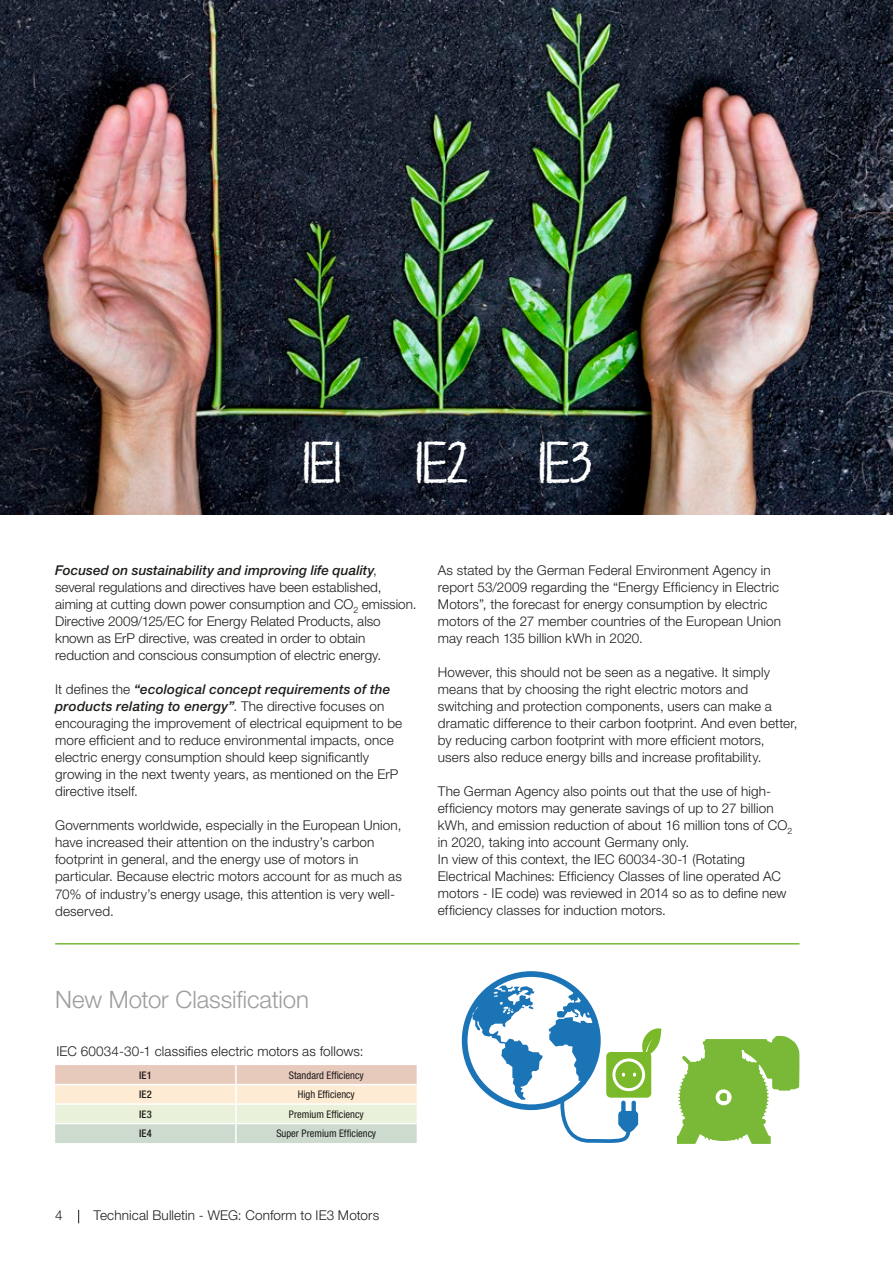
<style>
.page{position:relative;width:893px;height:1263px;background:#fff}
.page>*{position:absolute;margin:0;border:0;box-sizing:border-box;transform-origin:0 0}
.t1{font:42.75px "KG Ten Thousand Reasons";letter-spacing:-.005em;color:#fff}
.t2{font:300 24px "Helvetica Neue LT Pro";letter-spacing:-.005em;color:#9d9d9d}
.t3{font:300 13.5px/17px "Helvetica Neue LT Pro";letter-spacing:.01em;color:#1d1d1b}
.t4{font:condensed 10.5px "Helvetica Neue LT Pro";color:#1d1d1b}
.t5{font:500 condensed 10.5px "Helvetica Neue LT Pro";color:#1d1d1b}
.s1{font-weight:500;font-style:italic}
</style>
<div class="page">
<svg style="left:78px;top:1210px;width:1px;height:13px"></svg>
<img style="left:0;top:0;width:893px;height:514px">
<svg style="left:55px;top:1065px;width:362px;height:78px;background:#e8e1d0"></svg>
<svg style="left:462px;top:971px;width:199px;height:172px"></svg>
<svg style="left:678px;top:1036px;width:99px;height:65px"></svg>
<hr style="left:55px;top:943px;width:744px;height:1px;background:#7ab937">
<h1 class="t1" style="left:304px;top:431px;width:40px">IE1</h1>
<h1 class="t1" style="left:416px;top:431px;width:53px">IE2</h1>
<h1 class="t1" style="left:539px;top:431px;width:54px">IE3</h1>
<p class="t3" style="left:55px;top:562px;width:363px"><span class="s1">Focused on sustainability and improving life quality</span>, several regulations and directives have been established, aiming at cutting down power consumption and CO<sub>2</sub> emission.<br>Directive 2009/125/EC for Energy Related Products, also known as ErP directive, was created in order to obtain reduction and conscious consumption of electric energy.</p>
<p class="t3" style="left:55px;top:681px;width:349px">It defines the <span class="s1">“ecological concept requirements of the products relating to energy”</span>. The directive focuses on encouraging the improvement of electrical equipment to be more efficient and to reduce environmental impacts, once electric energy consumption should keep significantly growing in the next twenty years, as mentioned on the ErP directive itself.</p>
<p class="t3" style="left:55px;top:817px;width:348px">Governments worldwide, especially in the European Union, have increased their attention on the industry’s carbon footprint in general, and the energy use of motors in particular. Because electric motors account for as much as 70% of industry’s energy usage, this attention is very well&shy;deserved.</p>
<p class="t3" style="left:438px;top:562px;width:345px">As stated by the German Federal Environment Agency in report 53/2009 regarding the “Energy Efficiency in Electric Motors”, the forecast for energy consumption by electric motors of the 27 member countries of the European Union may reach 135 billion kWh in 2020.</p>
<p class="t3" style="left:438px;top:664px;width:361px">However, this should not be seen as a negative. It simply means that by choosing the right electric motors and switching and protection components, users can make a dramatic difference to their carbon footprint. And even better, by reducing carbon footprint with more efficient motors, users also reduce energy bills and increase profitability.</p>
<p class="t3" style="left:438px;top:783px;width:356px">The German Agency also points out that the use of high&shy;efficiency motors may generate savings of up to 27 billion kWh, and emission reduction of about 16 million tons of CO<sub>2 </sub>in 2020, taking into account Germany only.<br>In view of this context, the IEC 60034-30-1 (Rotating Electrical Machines: Efficiency Classes of line operated AC motors - IE code) was reviewed in 2014 so as to define new efficiency classes for induction motors.</p>
<h2 class="t2" style="left:55px;top:985px;width:255px">New Motor Classification</h2>
<p class="t3" style="left:56px;top:1042px;width:309px">IEC 60034-30-1 classifies electric motors as follows:</p>
<p class="t5" style="left:139px;top:1068px;width:14px">IE1</p>
<p class="t4" style="left:289px;top:1069px;width:76px">Standard Efficiency</p>
<p class="t5" style="left:139px;top:1088px;width:14px">IE2</p>
<p class="t4" style="left:298px;top:1088px;width:59px">High Efficiency</p>
<p class="t5" style="left:139px;top:1107px;width:14px">IE3</p>
<p class="t4" style="left:289px;top:1108px;width:76px">Premium Efficiency</p>
<p class="t5" style="left:139px;top:1127px;width:14px">IE4</p>
<p class="t4" style="left:276px;top:1127px;width:101px">Super Premium Efficiency</p>
<p class="t3" style="left:55px;top:1207px;width:9px">4</p>
<p class="t3" style="left:94px;top:1207px;width:287px">Technical Bulletin - WEG: Conform to IE3 Motors</p>
</div>
